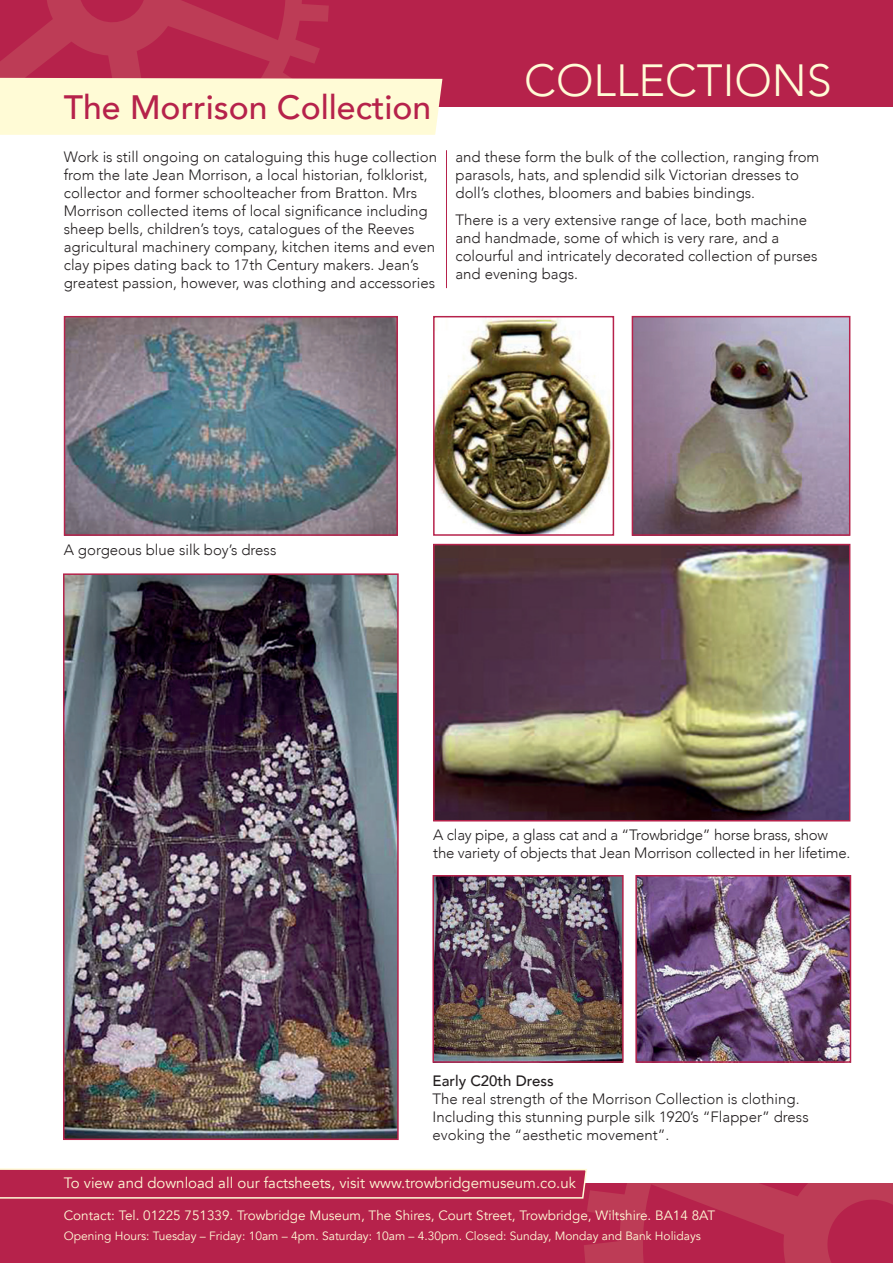
<style>
.page{position:relative;width:893px;height:1263px;background:#fff}
.page>*{position:absolute;margin:0;border:0;box-sizing:border-box;transform-origin:0 0}
.t1{font:300 45px "Avenir";color:#fffbd6}
.t2{font:500 33.75px "Avenir";color:#b6224b}
.t3{font:300 15px/18px "Avenir";color:#231f20}
.t4{font:15px "Avenir";color:#fffbd6}
.t5{font:500 15px "Avenir";color:#231f20}
.t6{font:13.5px "Avenir";color:#fffbd6}
.t7{font:12px "Avenir";color:#fffbd6}
</style>
<div class="page">
<svg style="left:0;top:1168px;width:893px;height:95px;background:#bc3759"></svg>
<div style="left:442px;top:0;width:451px;height:106px;background:#b6224b"></div>
<svg style="left:0;top:0;width:442px;height:135px;background:#d68287"></svg>
<hr style="left:446px;top:150px;width:1px;height:138px;background:#b6224b">
<img style="left:67px;top:319px;width:328px;height:214px">
<div style="left:64px;top:316px;width:334px;height:220px;border:2px solid #b6224b"></div>
<img style="left:436px;top:319px;width:175px;height:214px">
<div style="left:433px;top:316px;width:181px;height:220px;border:2px solid #b6224b"></div>
<img style="left:635px;top:319px;width:212px;height:214px">
<div style="left:632px;top:316px;width:218px;height:220px;border:2px solid #b6224b"></div>
<img style="left:435px;top:878px;width:186px;height:182px">
<div style="left:432px;top:875px;width:192px;height:188px;border:2px solid #b6224b"></div>
<img style="left:66px;top:576px;width:330px;height:561px">
<div style="left:63px;top:573px;width:336px;height:567px;border:2px solid #b6224b"></div>
<img style="left:638px;top:878px;width:210px;height:182px">
<div style="left:635px;top:875px;width:216px;height:188px;border:2px solid #b6224b"></div>
<img style="left:436px;top:547px;width:411px;height:271px">
<div style="left:433px;top:544px;width:417px;height:277px;border:2px solid #b6224b"></div>
<h2 class="t2" style="left:64px;top:78px;width:369px">The Morrison Collection</h2>
<h1 class="t1" style="left:524px;top:54px;width:309px">COLLECTIONS</h1>
<p class="t3" style="left:64px;top:148px;width:375px">Work is still ongoing on cataloguing this huge collection from the late Jean Morrison, a local historian, folklorist, collector and former schoolteacher from Bratton. Mrs Morrison collected items of local significance including sheep bells, children’s toys, catalogues of the Reeves agricultural machinery company, kitchen items and even clay pipes dating back to 17th Century makers. Jean’s greatest passion, however, was clothing and accessories</p>
<p class="t3" style="left:455px;top:148px;width:365px">and these form the bulk of the collection, ranging from parasols, hats, and splendid silk Victorian dresses to doll’s clothes, bloomers and babies bindings.</p>
<p class="t3" style="left:455px;top:210px;width:364px">There is a very extensive range of lace, both machine and handmade, some of which is very rare, and a colourful and intricately decorated collection of purses and evening bags.</p>
<p class="t3" style="left:64px;top:541px;width:214px">A gorgeous blue silk boy’s dress</p>
<p class="t3" style="left:433px;top:826px;width:419px">A clay pipe, a glass cat and a “Trowbridge” horse brass, show the variety of objects that Jean Morrison collected in her lifetime.</p>
<p class="t5" style="left:433px;top:1068px;width:123px">Early C20th Dress</p>
<p class="t3" style="left:433px;top:1090px;width:378px">The real strength of the Morrison Collection is clothing.<br>Including this stunning purple silk 1920’s “Flapper” dress evoking the “aesthetic movement”.</p>
<p class="t4" style="left:64px;top:1174px;width:514px">To view and download all our factsheets, visit www.trowbridgemuseum.co.uk</p>
<p class="t6" style="left:64px;top:1207px;width:653px">Contact: Tel. 01225 751339. Trowbridge Museum, The Shires, Court Street, Trowbridge, Wiltshire. BA14 8AT</p>
<p class="t7" style="left:64px;top:1228px;width:639px">Opening Hours: Tuesday – Friday: 10am – 4pm. Saturday: 10am – 4.30pm. Closed: Sunday, Monday and Bank Holidays</p>
</div>
